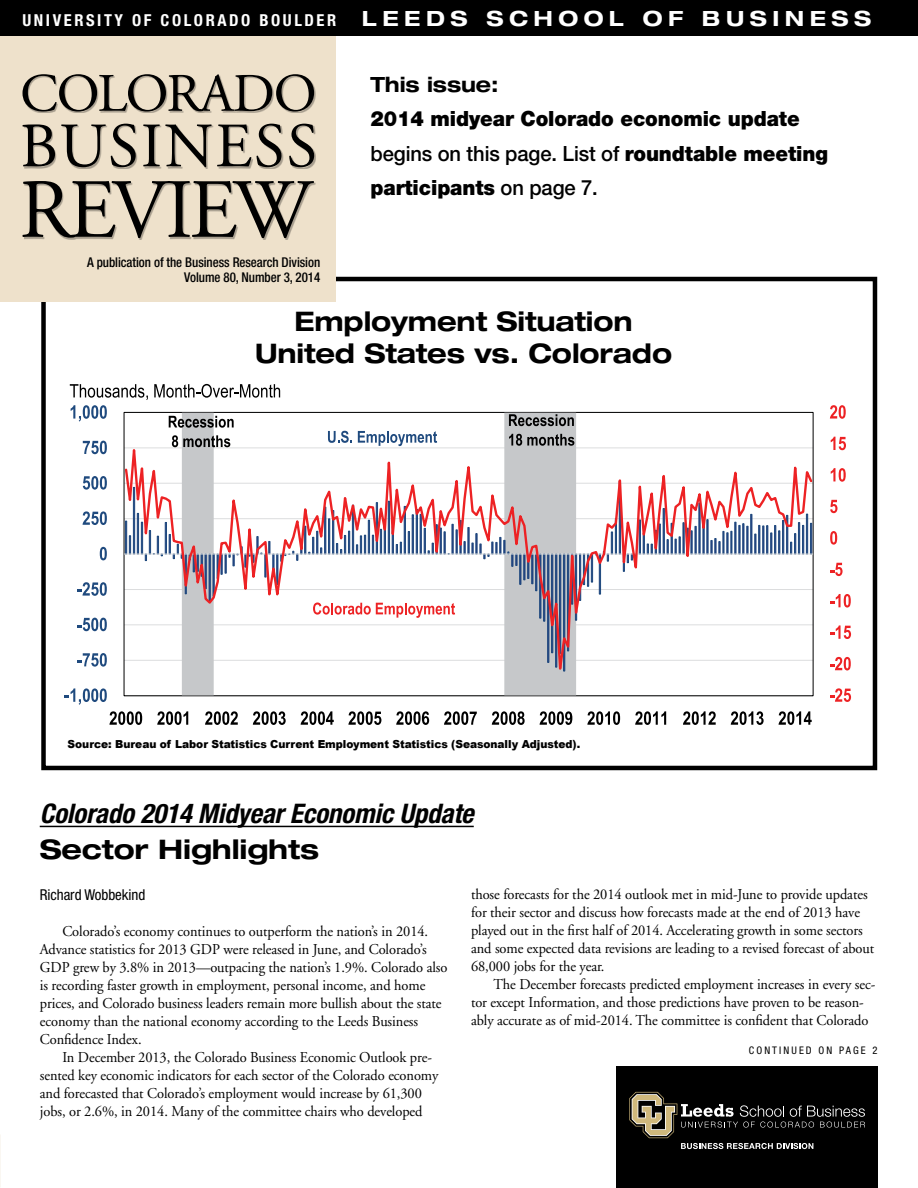
<style>
.page{position:relative;width:918px;height:1188px;background:#fff}
.page>*{position:absolute;margin:0;border:0;box-sizing:border-box;transform-origin:0 0}
.t1{font:700 expanded 27px/31.5px "Helvetica Neue";letter-spacing:-.005em;color:#000;text-align:center;scale:.96 1}
.t2{font:italic 700 condensed 27px "Helvetica Neue";letter-spacing:-.005em;color:#000}
.t3{font:700 expanded 27px "Helvetica Neue";letter-spacing:-.005em;color:#000}
.t4{font:900 21px/34.5px "Helvetica Neue";letter-spacing:-.005em;color:#000;scale:.96 1}
.t5{font:700 expanded 21px "Helvetica Neue";letter-spacing:-.005em;color:#000;scale:.96 1}
.t6{font:700 condensed 16.5px "Helvetica Neue";letter-spacing:.155em;color:#fff}
.t7{font:15px/18px "Adobe Garamond";letter-spacing:-.005em;color:#000;scale:.96 1}
.t8{font:condensed 15px "Helvetica Neue";letter-spacing:-.005em;color:#000}
.t9{font:500 condensed 13.5px/15px "Helvetica Neue";letter-spacing:-.005em;color:#000;text-align:right;scale:.96 1}
.t10{font:900 11.1px "Arial";letter-spacing:-.005em;color:#000;scale:.96 1}
.t11{font:condensed 10.5px "Helvetica Neue";letter-spacing:.2em;color:#000}
.s1{font-stretch:expanded;font-size:21px}
.s2{font-weight:500}
</style>
<div class="page">
<div style="left:41px;top:277px;width:836px;height:493px;border:4px solid #000"></div>
<svg style="left:124px;top:421px;width:690px;height:272px"></svg>
<svg style="left:830px;top:688px;width:21px;height:14px"></svg>
<svg style="left:830px;top:657px;width:21px;height:13px"></svg>
<svg style="left:830px;top:625px;width:21px;height:14px"></svg>
<svg style="left:830px;top:594px;width:21px;height:14px"></svg>
<svg style="left:830px;top:563px;width:13px;height:13px"></svg>
<svg style="left:830px;top:531px;width:7px;height:14px"></svg>
<svg style="left:830px;top:500px;width:8px;height:13px"></svg>
<svg style="left:831px;top:468px;width:15px;height:14px"></svg>
<svg style="left:831px;top:437px;width:15px;height:13px"></svg>
<svg style="left:830px;top:405px;width:16px;height:14px"></svg>
<svg style="left:65px;top:688px;width:42px;height:17px"></svg>
<svg style="left:78px;top:653px;width:29px;height:14px"></svg>
<svg style="left:78px;top:618px;width:29px;height:13px"></svg>
<svg style="left:78px;top:582px;width:29px;height:14px"></svg>
<svg style="left:100px;top:547px;width:7px;height:13px"></svg>
<svg style="left:83px;top:511px;width:24px;height:14px"></svg>
<svg style="left:83px;top:476px;width:24px;height:14px"></svg>
<svg style="left:83px;top:441px;width:24px;height:13px"></svg>
<svg style="left:109px;top:711px;width:33px;height:14px"></svg>
<svg style="left:157px;top:711px;width:31px;height:14px"></svg>
<svg style="left:205px;top:711px;width:33px;height:14px"></svg>
<svg style="left:253px;top:711px;width:33px;height:14px"></svg>
<svg style="left:301px;top:711px;width:33px;height:14px"></svg>
<svg style="left:348px;top:711px;width:33px;height:14px"></svg>
<svg style="left:396px;top:711px;width:33px;height:14px"></svg>
<svg style="left:444px;top:711px;width:33px;height:14px"></svg>
<svg style="left:492px;top:711px;width:33px;height:14px"></svg>
<svg style="left:540px;top:711px;width:32px;height:14px"></svg>
<svg style="left:587px;top:711px;width:33px;height:14px"></svg>
<svg style="left:635px;top:711px;width:31px;height:14px"></svg>
<svg style="left:683px;top:711px;width:33px;height:14px"></svg>
<svg style="left:731px;top:711px;width:33px;height:14px"></svg>
<svg style="left:779px;top:711px;width:33px;height:14px"></svg>
<svg style="left:70px;top:384px;width:78px;height:38px"></svg>
<svg style="left:154px;top:384px;width:126px;height:14px"></svg>
<svg style="left:313px;top:603px;width:142px;height:15px"></svg>
<svg style="left:328px;top:431px;width:24px;height:12px"></svg>
<svg style="left:358px;top:431px;width:79px;height:15px"></svg>
<svg style="left:169px;top:413px;width:65px;height:282px"></svg>
<svg style="left:504px;top:413px;width:72px;height:282px;background:#b2acb3"></svg>
<div style="left:0;top:0;width:336px;height:302px;background:#eee1cb"></div>
<div style="left:0;top:0;width:918px;height:36px;background:#000"></div>
<div style="left:24px;top:76px;width:292px;height:37px;background:#000;opacity:.3"></div>
<svg style="left:22px;top:74px;width:292px;height:38px"></svg>
<div style="left:24px;top:125px;width:292px;height:44px;background:#000;opacity:.3"></div>
<svg style="left:22px;top:124px;width:292px;height:43px"></svg>
<div style="left:24px;top:182px;width:292px;height:58px;background:#000;opacity:.3"></div>
<svg style="left:22px;top:181px;width:292px;height:57px"></svg>
<div style="left:616px;top:1066px;width:262px;height:122px;background:#000"></div>
<svg style="left:629px;top:1092px;width:236px;height:57px"></svg>
<hr style="left:40px;top:826px;width:434px;height:1px;background:#000">
<p class="t6" style="left:22px;top:10px;width:850px">UNIVERSITY OF COLORADO BOULDER <span class="s1">LEEDS SCHOOL OF BUSINESS</span></p>
<p class="t9" style="left:87px;top:255px;width:244px">A publication of the Business Research Division<br>Volume 80, Number 3, 2014</p>
<h2 class="t5" style="left:370px;top:71px;width:135px">This issue:</h2>
<h2 class="t4" style="left:370px;top:101px;width:478px">2014 midyear Colorado economic update <span class="s2">begins on this page. List of</span> roundtable meeting participants <span class="s2">on page 7.</span></h2>
<h1 class="t1" style="left:255px;top:305px;width:436px">Employment Situation<br>United States vs. Colorado</h1>
<p class="t10" style="left:68px;top:736px;width:535px">Source: Bureau of Labor Statistics Current Employment Statistics (Seasonally Adjusted).</p>
<h1 class="t2" style="left:40px;top:798px;width:436px">Colorado 2014 Midyear Economic Update</h1>
<h1 class="t3" style="left:40px;top:833px;width:281px">Sector Highlights</h1>
<p class="t8" style="left:40px;top:886px;width:107px">RICHARD WOBBEKIND</p>
<p class="t7" style="left:40px;top:922px;width:426px;text-indent:22px">Colorado’s economy continues to outperform the nation’s in 2014.<br>Advance statistics for 2013 GDP were released in June, and Colorado’s GDP grew by 3.8% in 2013—outpacing the nation’s 1.9%. Colorado also is recording faster growth in employment, personal income, and home prices, and Colorado business leaders remain more bullish about the state economy than the national economy according to the Leeds Business Confidence Index.</p>
<p class="t7" style="left:40px;top:1048px;width:417px;text-indent:22px">In December 2013, the Colorado Business Economic Outlook pre&shy;sented key economic indicators for each sector of the Colorado economy and forecasted that Colorado’s employment would increase by 61,300 jobs, or 2.6%, in 2014. Many of the committee chairs who developed</p>
<p class="t7" style="left:471px;top:886px;width:421px">those forecasts for the 2014 outlook met in mid-June to provide updates for their sector and discuss how forecasts made at the end of 2013 have played out in the first half of 2014. Accelerating growth in some sectors and some expected data revisions are leading to a revised forecast of about 68,000 jobs for the year.</p>
<p class="t7" style="left:471px;top:976px;width:423px;text-indent:22px">The December forecasts predicted employment increases in every sec&shy;tor except Information, and those predictions have proven to be reason&shy;ably accurate as of mid-2014. The committee is confident that Colorado</p>
<p class="t11" style="left:749px;top:1044px;width:130px">CO NT INUED ON PAGE 2</p>
</div>
